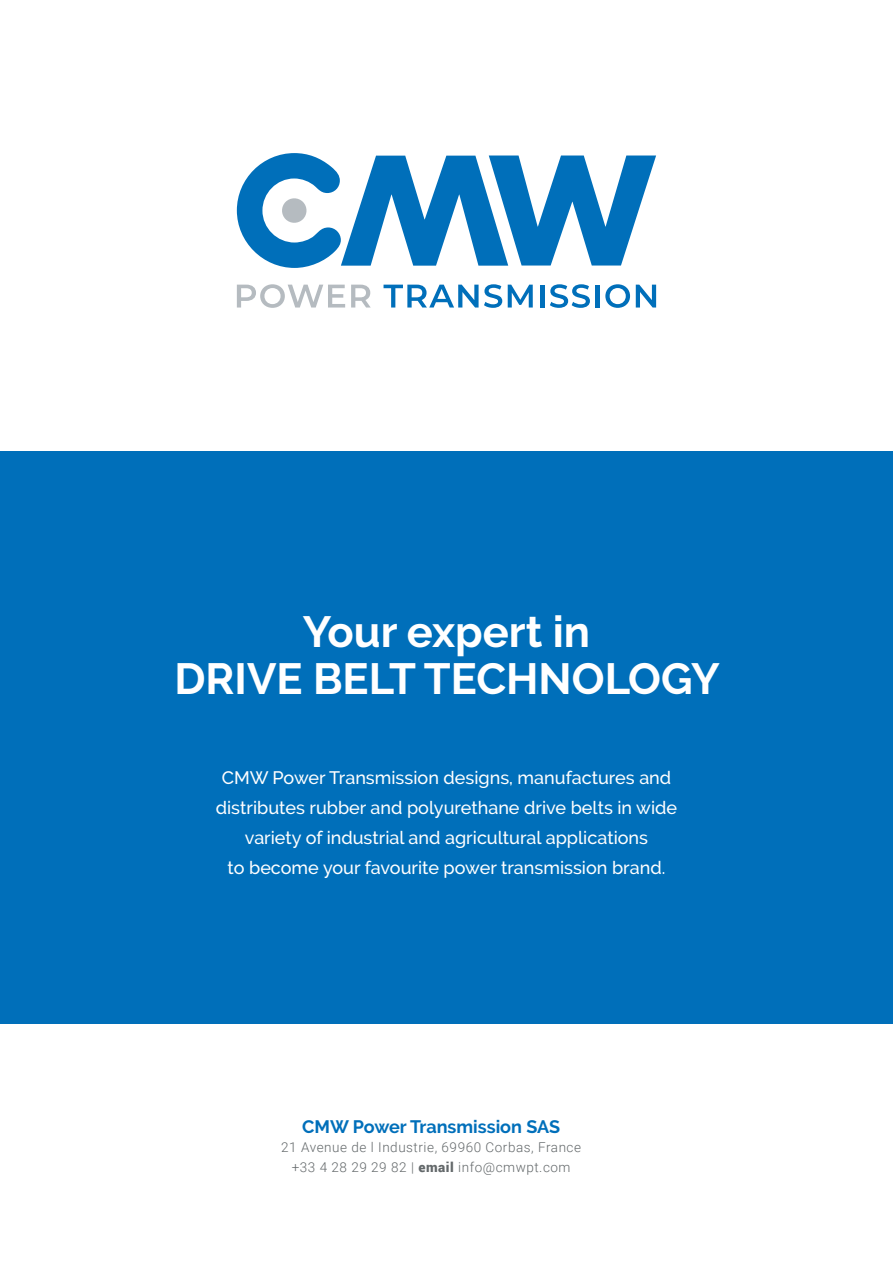
<style>
.page{position:relative;width:893px;height:1263px;background:#fff}
.page>*{position:absolute;margin:0;border:0;box-sizing:border-box;transform-origin:0 0}
.t1{font:700 43.5px/46.8px "Raleway";color:#fff;text-align:center}
.t2{font:500 18px/30px "Raleway";color:#fff;text-align:center}
.t3{font:700 18px "Raleway";color:#006fba}
.t4{font:300 13.5px/19.5px "Roboto";letter-spacing:.04em;color:#64696b;text-align:center}
.s1{font-weight:900}
</style>
<div class="page">
<div style="left:0;top:451px;width:893px;height:572px;background:#006fba"></div>
<svg style="left:237px;top:153px;width:419px;height:115px"></svg>
<svg style="left:237px;top:284px;width:108px;height:24px"></svg>
<svg style="left:351px;top:285px;width:20px;height:22px"></svg>
<svg style="left:384px;top:284px;width:118px;height:24px"></svg>
<svg style="left:508px;top:285px;width:25px;height:22px"></svg>
<hr style="left:540px;top:285px;width:4px;height:22px;background:#006fba">
<svg style="left:550px;top:284px;width:40px;height:24px"></svg>
<div style="left:595px;top:285px;width:5px;height:22px;background:#006fba"></div>
<svg style="left:605px;top:284px;width:25px;height:24px"></svg>
<svg style="left:636px;top:285px;width:20px;height:22px"></svg>
<h1 class="t1" style="left:174px;top:608px;width:547px">Your expert in<br>DRIVE BELT TECHNOLOGY</h1>
<p class="t2" style="left:216px;top:763px;width:463px">CMW Power Transmission designs, manufactures and distributes rubber and polyurethane drive belts in wide variety of industrial and agricultural applications<br>to become your favourite power transmission brand.</p>
<p class="t3" style="left:302px;top:1116px;width:259px">CMW Power Transmission SAS</p>
<p class="t4" style="left:281px;top:1137px;width:301px">21 Avenue de l Industrie, 69960 Corbas, France +33 4 28 29 29 82 | <span class="s1">email</span> info@cmwpt.com</p>
</div>
